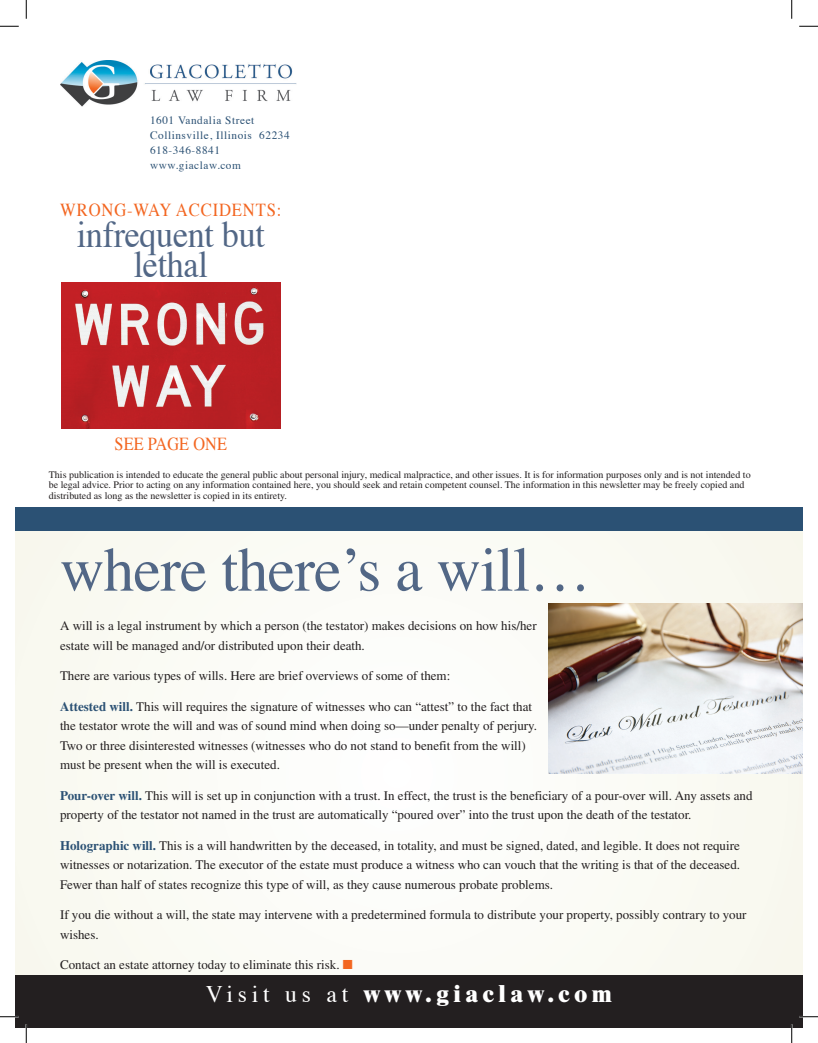
<style>
.page{position:relative;width:818px;height:1043px;background:#fff}
.page>*{position:absolute;margin:0;border:0;box-sizing:border-box;transform-origin:0 0}
.t1{font:62.5px "Times";letter-spacing:-.01em;color:#526786}
.t2{font:37.5px/30px "Times";letter-spacing:-.01em;color:#526786;text-align:center;scale:.91 1}
.t3{font:800 23.75px "Times LT Std";letter-spacing:.2em;color:#fff}
.t4{font:18.25px "Times";letter-spacing:.05em;color:#f36621;scale:.91 1}
.t5{font:18.25px "Times";letter-spacing:.005em;color:#f36621;scale:.89 1}
.t6{font:13.12px/19.4px "Times LT Std";color:#231f20}
.t7{font:11.25px/15px "Times";letter-spacing:.05em;color:#2b5174}
.t8{font:10px/10.6px "Times LT Std";color:#231f20}
.s1{font-weight:700;color:#2b5174}
.s2{color:#f36621}
.s3{font-family:"Times";font-weight:400}
</style>
<div class="page">
<div style="left:15px;top:524px;width:787px;height:462px;background:#fbfbf5"></div>
<img style="left:61px;top:282px;width:219px;height:146px">
<div style="left:15px;top:507px;width:787px;height:23px;background:#2b5174"></div>
<img style="left:549px;top:604px;width:253px;height:169px">
<div style="left:15px;top:975px;width:787px;height:53px;background:#231f20"></div>
<img style="left:60px;top:60px;width:236px;height:46px">
<svg style="left:0;top:25px;width:19px;height:2px"></svg>
<svg style="left:799px;top:25px;width:19px;height:2px"></svg>
<svg style="left:0;top:1016px;width:19px;height:1px"></svg>
<svg style="left:799px;top:1015px;width:19px;height:2px"></svg>
<svg style="left:25px;top:0;width:2px;height:19px"></svg>
<svg style="left:25px;top:1024px;width:2px;height:18px"></svg>
<svg style="left:791px;top:0;width:1px;height:19px"></svg>
<svg style="left:790px;top:1024px;width:2px;height:18px"></svg>
<p class="t7" style="left:150px;top:112px;width:141px">1601 Vandalia Street<br>Collinsville, Illinois 62234<br>618-346-8841 www.giaclaw.com</p>
<h3 class="t4" style="left:60px;top:193px;width:245px">WRONG-WAY ACCIDENTS:</h3>
<h2 class="t2" style="left:77px;top:216px;width:208px">infrequent but lethal</h2>
<h3 class="t5" style="left:115px;top:427px;width:128px">SEE PAGE ONE</h3>
<p class="t8" style="left:49px;top:469px;width:703px">This publication is intended to educate the general public about personal injury, medical malpractice, and other issues. It is for information purposes only and is not intended to be legal advice. Prior to acting on any information contained here, you should seek and retain competent counsel. The information in this newsletter may be freely copied and distributed as long as the newsletter is copied in its entirety.</p>
<h1 class="t1" style="left:60px;top:511px;width:532px">where there’s a will…</h1>
<p class="t6" style="left:60px;top:616px;width:478px">A will is a legal instrument by which a person (the testator) makes decisions on how his/her estate will be managed and/or distributed upon their death.</p>
<p class="t6" style="left:60px;top:666px;width:392px">There are various types of wills. Here are brief overviews of some of them:</p>
<p class="t6" style="left:60px;top:696px;width:478px"><span class="s1">Attested will.</span> This will requires the signature of witnesses who can “attest” to the fact that the testator wrote the will and was of sound mind when doing so—under penalty of perjury.<br>Two or three disinterested witnesses (witnesses who do not stand to benefit from the will) must be present when the will is executed.</p>
<p class="t6" style="left:60px;top:785px;width:694px"><span class="s1">Pour-over will.</span> This will is set up in conjunction with a trust. In effect, the trust is the beneficiary of a pour-over will. Any assets and property of the testator not named in the trust are automatically “poured over” into the trust upon the death of the testator.</p>
<p class="t6" style="left:60px;top:835px;width:681px;text-align:justify"><span class="s1">Holographic will.</span> This is a will handwritten by the deceased, in totality, and must be signed, dated, and legible. It does not require witnesses or notarization. The executor of the estate must produce a witness who can vouch that the writing is that of the deceased.<br>Fewer than half of states recognize this type of will, as they cause numerous probate problems.</p>
<p class="t6" style="left:60px;top:905px;width:688px">If you die without a will, the state may intervene with a predetermined formula to distribute your property, possibly contrary to your wishes.</p>
<p class="t6" style="left:60px;top:955px;width:294px">Contact an estate attorney today to eliminate this risk. <span class="s2">■</span></p>
<h3 class="t3" style="left:164px;top:979px;width:492px"><span class="s3">Visit us at</span> ww .TopPractices.com</h3>
<h3 class="t3" style="left:206px;top:979px;width:408px"><span class="s3">Visit us at</span> www.giaclaw.com</h3>
</div>
